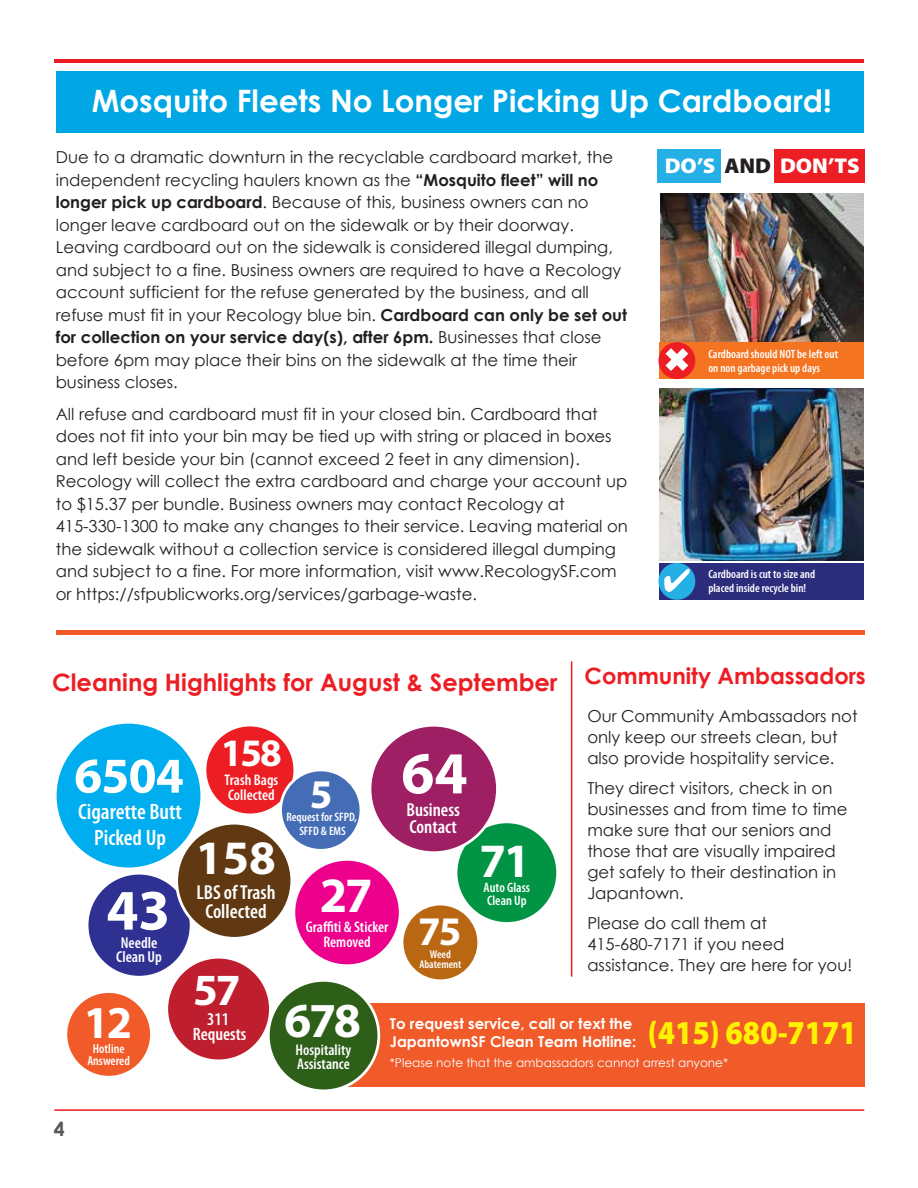
<style>
.page{position:relative;width:918px;height:1188px;background:#fff}
.page>*{position:absolute;margin:0;border:0;box-sizing:border-box;transform-origin:0 0}
.t1{font:700 60px "Myriad Pro";color:#fff}
.t2{font:700 57.6px "Myriad Pro";color:#fff}
.t3{font:700 50.4px "Myriad Pro";color:#fff}
.t4{font:700 49.65px "Myriad Pro";color:#fff}
.t5{font:700 49.05px "Myriad Pro";color:#fff}
.t6{font:700 48.15px "Myriad Pro";color:#fff}
.t7{font:700 48px "Myriad Pro";color:#fff}
.t8{font:700 45.75px "Myriad Pro";color:#fff}
.t9{font:700 44.7px "Myriad Pro";color:#fff}
.t10{font:700 40.95px "Myriad Pro";color:#fff}
.t11{font:700 40.8px "Myriad Pro";color:#fff}
.t12{font:700 39px "Myriad Pro";color:#fff}
.t13{font:900 33.6px "Myriad Pro";color:#fff200;scale:.9 1}
.t14{font:700 30.9px "Century Gothic";color:#fff}
.t15{font:700 24px "Century Gothic";color:#ed1d24}
.t16{font:700 22.5px "Century Gothic";color:#ed1d24}
.t17{font:600 condensed 22.35px/25.8px "Myriad Pro";color:#fff;text-align:center}
.t18{font:900 21.45px "Myriad Pro";color:#fff;scale:1.04 1}
.t19{font:600 condensed 20.25px/19.5px "Myriad Pro";color:#fff;text-align:center}
.t20{font:700 19.5px "Century Gothic";color:#58595b}
.t21{font:600 condensed 18.9px/17px "Myriad Pro";color:#fff}
.t22{font:600 condensed 18px/14.9px "Myriad Pro";color:#fff;text-align:center}
.t23{font:16.5px/22.5px "Century Gothic";color:#231f20}
.t24{font:600 condensed 15.9px/14.5px "Myriad Pro";color:#fff}
.t25{font:600 condensed 15.45px/14.9px "Myriad Pro";color:#fff}
.t26{font:700 15px/18px "Century Gothic";color:#fff}
.t27{font:600 condensed 13.65px "Myriad Pro";color:#fff}
.t28{font:600 condensed 13.05px/12px "Myriad Pro";color:#fff;text-align:center}
.t29{font:600 condensed 12.3px/14.1px "Myriad Pro";color:#fff;text-align:center}
.t30{font:600 condensed 12px/13.5px "Myriad Pro";color:#fff}
.t31{font:12px "Century Gothic";color:#fff}
.t32{font:600 condensed 11.4px/10.2px "Myriad Pro";color:#fff;text-align:center}
.s1{font-weight:700}
.s2{color:#231f20}
</style>
<div class="page">
<hr style="left:56px;top:631px;width:809px;height:4px;background:#f15a29">
<img style="left:660px;top:194px;width:204px;height:149px">
<div style="left:660px;top:563px;width:204px;height:36px;background:#2b2c7c"></div>
<div style="left:660px;top:343px;width:204px;height:36px;background:#f47421"></div>
<div style="left:205px;top:725px;width:90px;height:90px;background:#ed1d24;border-radius:50%"></div>
<div style="left:204px;top:724px;width:92px;height:92px;border:3px solid #fff;border-radius:50%"></div>
<div style="left:167px;top:957px;width:104px;height:104px;background:#be1e2d;border-radius:50%"></div>
<div style="left:165px;top:956px;width:107px;height:106px;border:3px solid #fff;border-radius:50%"></div>
<div style="left:402px;top:904px;width:76px;height:77px;background:#ba6714;border-radius:50%"></div>
<div style="left:401px;top:903px;width:79px;height:79px;border:2px solid #fff;border-radius:50%"></div>
<div style="left:87px;top:873px;width:104px;height:104px;background:#2e3092;border-radius:50%"></div>
<div style="left:86px;top:872px;width:106px;height:107px;border:3px solid #fff;border-radius:50%"></div>
<div style="left:55px;top:722px;width:147px;height:147px;background:#00aeef;border-radius:50%"></div>
<div style="left:54px;top:721px;width:149px;height:149px;border:3px solid #fff;border-radius:50%"></div>
<hr style="left:54px;top:1109px;width:810px;height:2px;background:#ed1d24">
<div style="left:330px;top:1003px;width:535px;height:83px;background:#f15a29"></div>
<hr style="left:54px;top:59px;width:810px;height:4px;background:#ed1d24">
<div style="left:66px;top:992px;width:85px;height:85px;background:#f15a29;border-radius:50%"></div>
<div style="left:65px;top:990px;width:88px;height:89px;border:3px solid #fff;border-radius:50%"></div>
<div style="left:456px;top:822px;width:102px;height:101px;background:#009444;border-radius:50%"></div>
<div style="left:455px;top:821px;width:104px;height:104px;border:3px solid #fff;border-radius:50%"></div>
<div style="left:268px;top:980px;width:111px;height:111px;background:#2d5f19;border-radius:50%"></div>
<div style="left:267px;top:979px;width:113px;height:113px;border:3px solid #fff;border-radius:50%"></div>
<div style="left:281px;top:770px;width:80px;height:80px;background:#446db5;border-radius:50%"></div>
<div style="left:279px;top:769px;width:83px;height:83px;border:3px solid #fff;border-radius:50%"></div>
<div style="left:294px;top:859px;width:106px;height:107px;background:#ec008c;border-radius:50%"></div>
<div style="left:293px;top:858px;width:109px;height:109px;border:3px solid #fff;border-radius:50%"></div>
<div style="left:370px;top:725px;width:127px;height:128px;background:#9e1f63;border-radius:50%"></div>
<div style="left:369px;top:724px;width:130px;height:130px;border:3px solid #fff;border-radius:50%"></div>
<div style="left:177px;top:823px;width:115px;height:115px;background:#603913;border-radius:50%"></div>
<div style="left:175px;top:822px;width:118px;height:118px;border:3px solid #fff;border-radius:50%"></div>
<div style="left:56px;top:72px;width:807px;height:61px;background:#00a7e4"></div>
<img style="left:660px;top:389px;width:204px;height:172px">
<div style="left:658px;top:342px;width:37px;height:37px;background:#ed1d24;border-radius:50%"></div>
<svg style="left:665px;top:348px;width:23px;height:23px"></svg>
<div style="left:658px;top:563px;width:37px;height:37px;background:#24afe5;border-radius:50%"></div>
<svg style="left:664px;top:569px;width:26px;height:23px"></svg>
<div style="left:775px;top:150px;width:90px;height:33px;background:#ed1d24"></div>
<div style="left:658px;top:150px;width:63px;height:33px;background:#24afe5"></div>
<hr style="left:571px;top:661px;width:1px;height:316px;background:#ed1d24">
<h3 class="t14" style="left:92px;top:77px;width:742px">Mosquito Fleets No Longer Picking Up Cardboard!</h3>
<p class="t23" style="left:56px;top:146px;width:573px">Due to a dramatic downturn in the recyclable cardboard market, the independent recycling haulers known as the <span class="s1">“Mosquito fleet” will no longer pick up cardboard</span>. Because of this, business owners can no longer leave cardboard out on the sidewalk or by their doorway.<br>Leaving cardboard out on the sidewalk is considered illegal dumping, and subject to a fine. Business owners are required to have a Recology account sufficient for the refuse generated by the business, and all refuse must fit in your Recology blue bin. <span class="s1">Cardboard can only be set out for collection on your service day(s), after 6pm.</span> Businesses that close before 6pm may place their bins on the sidewalk at the time their business closes.</p>
<p class="t23" style="left:56px;top:402px;width:574px">All refuse and cardboard must fit in your closed bin. Cardboard that does not fit into your bin may be tied up with string or placed in boxes and left beside your bin (cannot exceed 2 feet in any dimension).<br>Recology will collect the extra cardboard and charge your account up to $15.37 per bundle. Business owners may contact Recology at 415-330-1300 to make any changes to their service. Leaving material on the sidewalk without a collection service is considered illegal dumping and subject to a fine. For more information, visit www.RecologySF.com or https://sfpublicworks.org/services/garbage-waste.</p>
<h3 class="t18" style="left:665px;top:154px;width:189px">DO’S <span class="s2">AND</span> DON’TS</h3>
<p class="t30" style="left:708px;top:348px;width:131px">Cardboard should NOT be left out on non garbage pick up days</p>
<p class="t30" style="left:708px;top:568px;width:108px">Cardboard is cut to size and placed inside recycle bin!</p>
<h3 class="t16" style="left:585px;top:658px;width:283px">Community Ambassadors</h3>
<p class="t23" style="left:587px;top:705px;width:272px;line-height:21px">Our Community Ambassadors not only keep our streets clean, but also provide hospitality service.</p>
<p class="t23" style="left:587px;top:777px;width:262px;line-height:21px">They direct visitors, check in on businesses and from time to time make sure that our seniors and those that are visually impaired get safely to their destination in<br>Japantown.</p>
<p class="t23" style="left:587px;top:912px;width:266px;line-height:21px">Please do call them at<br>415-680-7171 if you need assistance. They are here for you!</p>
<h3 class="t15" style="left:52px;top:664px;width:507px">Cleaning Highlights for August &amp; September</h3>
<h3 class="t12" style="left:221px;top:728px;width:63px">158</h3>
<p class="t25" style="left:225px;top:773px;width:55px">Trash Bags<br>Collected</p>
<h1 class="t1" style="left:401px;top:734px;width:68px">64</h1>
<p class="t21" style="left:406px;top:801px;width:55px">Business<br>Contact</p>
<h3 class="t3" style="left:74px;top:743px;width:111px">6504</h3>
<h3 class="t17" style="left:78px;top:799px;width:105px">Cigarette Butt<br>Picked Up</h3>
<h3 class="t10" style="left:310px;top:767px;width:24px">5</h3>
<p class="t29" style="left:286px;top:810px;width:72px">Request for SFPD,<br>SFFD &amp; EMS</p>
<h3 class="t6" style="left:196px;top:826px;width:82px">158</h3>
<p class="t19" style="left:197px;top:882px;width:81px">LBS of Trash<br>Collected</p>
<h3 class="t7" style="left:480px;top:829px;width:52px">71</h3>
<p class="t27" style="left:484px;top:880px;width:48px">Auto Glass</p>
<h3 class="t4" style="left:320px;top:863px;width:54px">27</h3>
<h2 class="t2" style="left:106px;top:873px;width:65px">43</h2>
<p class="t24" style="left:116px;top:936px;width:47px">Needle<br>Clean Up</p>
<p class="t27" style="left:487px;top:893px;width:41px">Clean Up</p>
<h3 class="t11" style="left:418px;top:904px;width:45px">75</h3>
<p class="t32" style="left:419px;top:949px;width:44px">Weed<br>Abatement</p>
<p class="t25" style="left:306px;top:920px;width:84px;text-align:center">Graffiti &amp; Sticker<br>Removed</p>
<h3 class="t9" style="left:193px;top:961px;width:49px">57</h3>
<p class="t22" style="left:193px;top:1012px;width:55px">311<br>Requests</p>
<h3 class="t5" style="left:284px;top:988px;width:78px">678</h3>
<p class="t25" style="left:296px;top:1043px;width:57px;line-height:14.2px">Hospitality<br>Assistance</p>
<h3 class="t8" style="left:84px;top:993px;width:50px">12</h3>
<p class="t28" style="left:87px;top:1043px;width:44px">Hotline<br>Answered</p>
<p class="t26" style="left:390px;top:1014px;width:248px">To request service, call or text the<br>JapantownSF Clean Team Hotline:</p>
<p class="t31" style="left:390px;top:1054px;width:340px">*Please note that the ambassadors cannot arrest anyone*</p>
<h3 class="t13" style="left:648px;top:1014px;width:234px">(415) 680-7171</h3>
<p class="t20" style="left:54px;top:1114px;width:12px">4</p>
</div>
